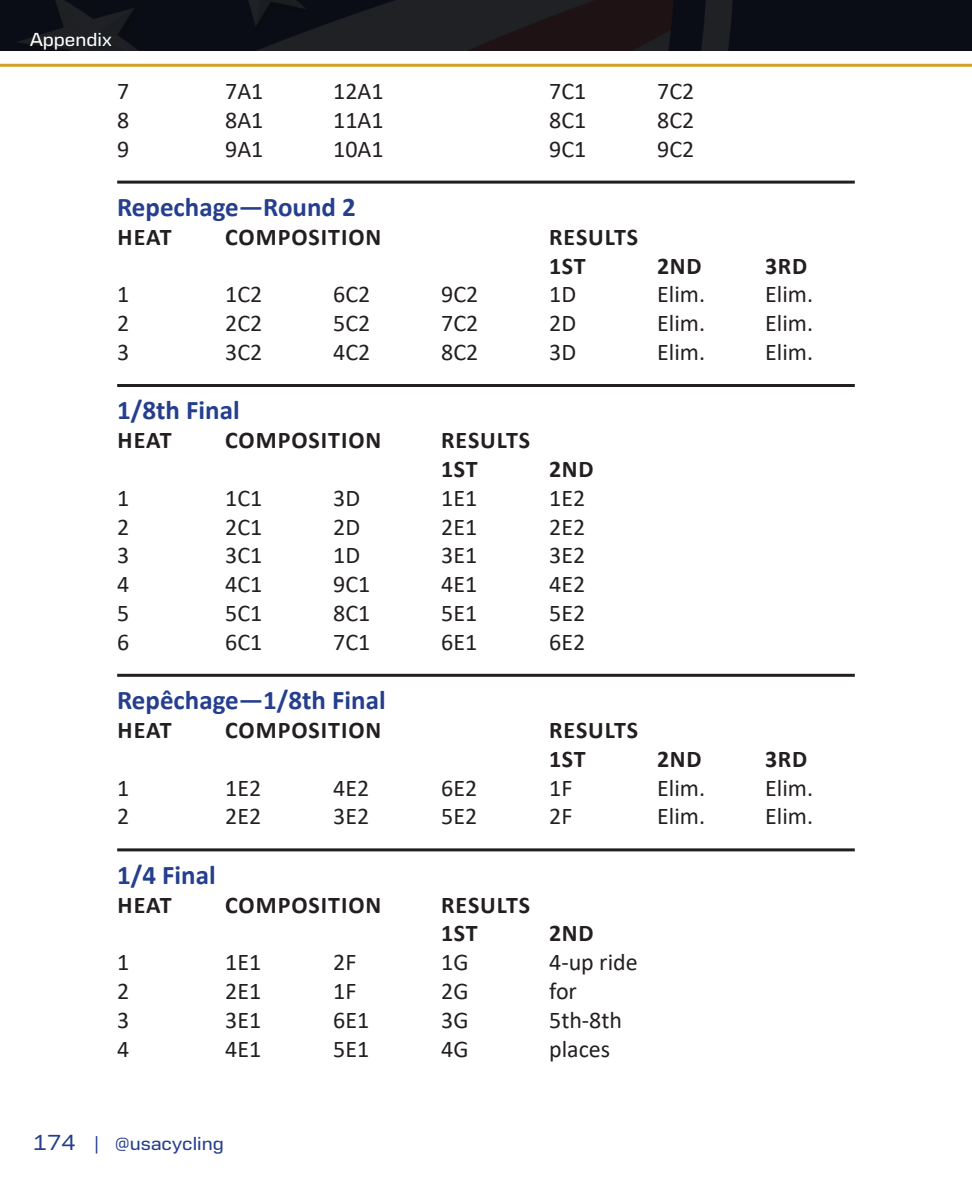
<style>
.page{position:relative;width:972px;height:1188px;background:#fff}
.page>*{position:absolute;margin:0;border:0;box-sizing:border-box;transform-origin:0 0}
.t1{font:700 27px "Calibri";color:#253f8e}
.t2{font:24px "Calibri";color:#231f20}
.t3{font:700 24px "Calibri";letter-spacing:.04em;color:#231f20}
.t4{font:18px "Moire";color:#253f8e}
.t5{font:18px "Moire";color:#fff}
.s1{font-size:21px}
</style>
<div class="page">
<img style="left:0;top:0;width:972px;height:51px">
<hr style="left:0;top:64px;width:972px;height:3px;background:#d4a027">
<hr style="left:117px;top:181px;width:738px;height:3px;background:#231f20">
<hr style="left:117px;top:384px;width:738px;height:3px;background:#231f20">
<hr style="left:117px;top:674px;width:738px;height:3px;background:#231f20">
<hr style="left:117px;top:848px;width:738px;height:3px;background:#231f20">
<p class="t5" style="left:30px;top:29px;width:83px">Appendix</p>
<p class="t2" style="left:117px;top:74px;width:14px">7</p>
<p class="t2" style="left:225px;top:74px;width:40px">7A1</p>
<p class="t2" style="left:333px;top:74px;width:52px">12A1</p>
<p class="t2" style="left:549px;top:74px;width:39px">7C1</p>
<p class="t2" style="left:657px;top:74px;width:39px">7C2</p>
<p class="t2" style="left:117px;top:103px;width:14px">8</p>
<p class="t2" style="left:225px;top:103px;width:40px">8A1</p>
<p class="t2" style="left:333px;top:103px;width:52px">11A1</p>
<p class="t2" style="left:549px;top:103px;width:39px">8C1</p>
<p class="t2" style="left:657px;top:103px;width:39px">8C2</p>
<p class="t2" style="left:117px;top:132px;width:14px">9</p>
<p class="t2" style="left:225px;top:132px;width:40px">9A1</p>
<p class="t2" style="left:333px;top:132px;width:52px">10A1</p>
<p class="t2" style="left:549px;top:132px;width:39px">9C1</p>
<p class="t2" style="left:657px;top:132px;width:39px">9C2</p>
<p class="t1" style="left:117px;top:188px;width:240px">Repechage—Round 2</p>
<p class="t3" style="left:118px;top:220px;width:55px">HEAT</p>
<p class="t3" style="left:225px;top:220px;width:158px">COMPOSITION</p>
<p class="t3" style="left:549px;top:220px;width:91px">RESULTS</p>
<p class="t3" style="left:549px;top:249px;width:38px">1ST</p>
<p class="t3" style="left:657px;top:249px;width:46px">2ND</p>
<p class="t3" style="left:765px;top:249px;width:44px">3RD</p>
<p class="t2" style="left:117px;top:278px;width:14px">1</p>
<p class="t2" style="left:225px;top:278px;width:39px">1C2</p>
<p class="t2" style="left:333px;top:278px;width:39px">6C2</p>
<p class="t2" style="left:441px;top:278px;width:39px">9C2</p>
<p class="t2" style="left:549px;top:278px;width:28px">1D</p>
<p class="t2" style="left:657px;top:278px;width:49px">Elim.</p>
<p class="t2" style="left:765px;top:278px;width:49px">Elim.</p>
<p class="t2" style="left:117px;top:307px;width:14px">2</p>
<p class="t2" style="left:225px;top:307px;width:39px">2C2</p>
<p class="t2" style="left:333px;top:307px;width:39px">5C2</p>
<p class="t2" style="left:441px;top:307px;width:39px">7C2</p>
<p class="t2" style="left:549px;top:307px;width:28px">2D</p>
<p class="t2" style="left:657px;top:307px;width:49px">Elim.</p>
<p class="t2" style="left:765px;top:307px;width:49px">Elim.</p>
<p class="t2" style="left:117px;top:335px;width:14px">3</p>
<p class="t2" style="left:225px;top:335px;width:39px">3C2</p>
<p class="t2" style="left:333px;top:335px;width:39px">4C2</p>
<p class="t2" style="left:441px;top:335px;width:39px">8C2</p>
<p class="t2" style="left:549px;top:335px;width:28px">3D</p>
<p class="t2" style="left:657px;top:335px;width:49px">Elim.</p>
<p class="t2" style="left:765px;top:335px;width:49px">Elim.</p>
<p class="t1" style="left:117px;top:391px;width:124px">1/8th Final</p>
<p class="t3" style="left:118px;top:423px;width:55px">HEAT</p>
<p class="t3" style="left:225px;top:423px;width:158px">COMPOSITION</p>
<p class="t3" style="left:441px;top:423px;width:91px">RESULTS</p>
<p class="t3" style="left:441px;top:452px;width:38px">1ST</p>
<p class="t3" style="left:549px;top:452px;width:46px">2ND</p>
<p class="t2" style="left:117px;top:481px;width:14px">1</p>
<p class="t2" style="left:225px;top:481px;width:39px">1C1</p>
<p class="t2" style="left:333px;top:481px;width:28px">3D</p>
<p class="t2" style="left:441px;top:481px;width:38px">1E1</p>
<p class="t2" style="left:549px;top:481px;width:38px">1E2</p>
<p class="t2" style="left:117px;top:510px;width:14px">2</p>
<p class="t2" style="left:225px;top:510px;width:39px">2C1</p>
<p class="t2" style="left:333px;top:510px;width:28px">2D</p>
<p class="t2" style="left:441px;top:510px;width:38px">2E1</p>
<p class="t2" style="left:549px;top:510px;width:38px">2E2</p>
<p class="t2" style="left:117px;top:539px;width:14px">3</p>
<p class="t2" style="left:225px;top:539px;width:39px">3C1</p>
<p class="t2" style="left:333px;top:539px;width:28px">1D</p>
<p class="t2" style="left:441px;top:539px;width:38px">3E1</p>
<p class="t2" style="left:549px;top:539px;width:38px">3E2</p>
<p class="t2" style="left:117px;top:568px;width:14px">4</p>
<p class="t2" style="left:225px;top:568px;width:39px">4C1</p>
<p class="t2" style="left:333px;top:568px;width:39px">9C1</p>
<p class="t2" style="left:441px;top:568px;width:38px">4E1</p>
<p class="t2" style="left:549px;top:568px;width:38px">4E2</p>
<p class="t2" style="left:117px;top:596px;width:14px">5</p>
<p class="t2" style="left:225px;top:596px;width:39px">5C1</p>
<p class="t2" style="left:333px;top:596px;width:39px">8C1</p>
<p class="t2" style="left:441px;top:596px;width:38px">5E1</p>
<p class="t2" style="left:549px;top:596px;width:38px">5E2</p>
<p class="t2" style="left:117px;top:625px;width:14px">6</p>
<p class="t2" style="left:225px;top:625px;width:39px">6C1</p>
<p class="t2" style="left:333px;top:625px;width:39px">7C1</p>
<p class="t2" style="left:441px;top:625px;width:38px">6E1</p>
<p class="t2" style="left:549px;top:625px;width:38px">6E2</p>
<p class="t1" style="left:117px;top:681px;width:270px">Repêchage—1/8th Final</p>
<p class="t3" style="left:118px;top:713px;width:55px">HEAT</p>
<p class="t3" style="left:225px;top:713px;width:158px">COMPOSITION</p>
<p class="t3" style="left:549px;top:713px;width:91px">RESULTS</p>
<p class="t3" style="left:549px;top:742px;width:38px">1ST</p>
<p class="t3" style="left:657px;top:742px;width:46px">2ND</p>
<p class="t3" style="left:765px;top:742px;width:44px">3RD</p>
<p class="t2" style="left:117px;top:771px;width:14px">1</p>
<p class="t2" style="left:225px;top:771px;width:38px">1E2</p>
<p class="t2" style="left:333px;top:771px;width:38px">4E2</p>
<p class="t2" style="left:441px;top:771px;width:38px">6E2</p>
<p class="t2" style="left:549px;top:771px;width:25px">1F</p>
<p class="t2" style="left:657px;top:771px;width:49px">Elim.</p>
<p class="t2" style="left:765px;top:771px;width:49px">Elim.</p>
<p class="t2" style="left:117px;top:800px;width:14px">2</p>
<p class="t2" style="left:225px;top:800px;width:38px">2E2</p>
<p class="t2" style="left:333px;top:800px;width:38px">3E2</p>
<p class="t2" style="left:441px;top:800px;width:38px">5E2</p>
<p class="t2" style="left:549px;top:800px;width:25px">2F</p>
<p class="t2" style="left:657px;top:800px;width:49px">Elim.</p>
<p class="t2" style="left:765px;top:800px;width:49px">Elim.</p>
<p class="t1" style="left:117px;top:856px;width:100px">1/4 Final</p>
<p class="t3" style="left:118px;top:888px;width:55px">HEAT</p>
<p class="t3" style="left:225px;top:888px;width:158px">COMPOSITION</p>
<p class="t3" style="left:441px;top:888px;width:91px">RESULTS</p>
<p class="t3" style="left:441px;top:916px;width:38px">1ST</p>
<p class="t3" style="left:549px;top:916px;width:46px">2ND</p>
<p class="t2" style="left:117px;top:946px;width:14px">1</p>
<p class="t2" style="left:225px;top:946px;width:38px">1E1</p>
<p class="t2" style="left:333px;top:946px;width:25px">2F</p>
<p class="t2" style="left:441px;top:946px;width:29px">1G</p>
<p class="t2" style="left:549px;top:946px;width:90px">4-up ride</p>
<p class="t2" style="left:117px;top:974px;width:14px">2</p>
<p class="t2" style="left:225px;top:974px;width:38px">2E1</p>
<p class="t2" style="left:333px;top:974px;width:25px">1F</p>
<p class="t2" style="left:441px;top:974px;width:29px">2G</p>
<p class="t2" style="left:549px;top:974px;width:29px">for</p>
<p class="t2" style="left:117px;top:1003px;width:14px">3</p>
<p class="t2" style="left:225px;top:1003px;width:38px">3E1</p>
<p class="t2" style="left:333px;top:1003px;width:38px">6E1</p>
<p class="t2" style="left:441px;top:1003px;width:29px">3G</p>
<p class="t2" style="left:549px;top:1003px;width:74px">5th-8th</p>
<p class="t2" style="left:117px;top:1032px;width:14px">4</p>
<p class="t2" style="left:225px;top:1032px;width:38px">4E1</p>
<p class="t2" style="left:333px;top:1032px;width:38px">5E1</p>
<p class="t2" style="left:441px;top:1032px;width:29px">4G</p>
<p class="t2" style="left:549px;top:1032px;width:63px">places</p>
<p class="t4" style="left:33px;top:1133px;width:192px"><span class="s1">174</span> | @usacycling</p>
</div>
